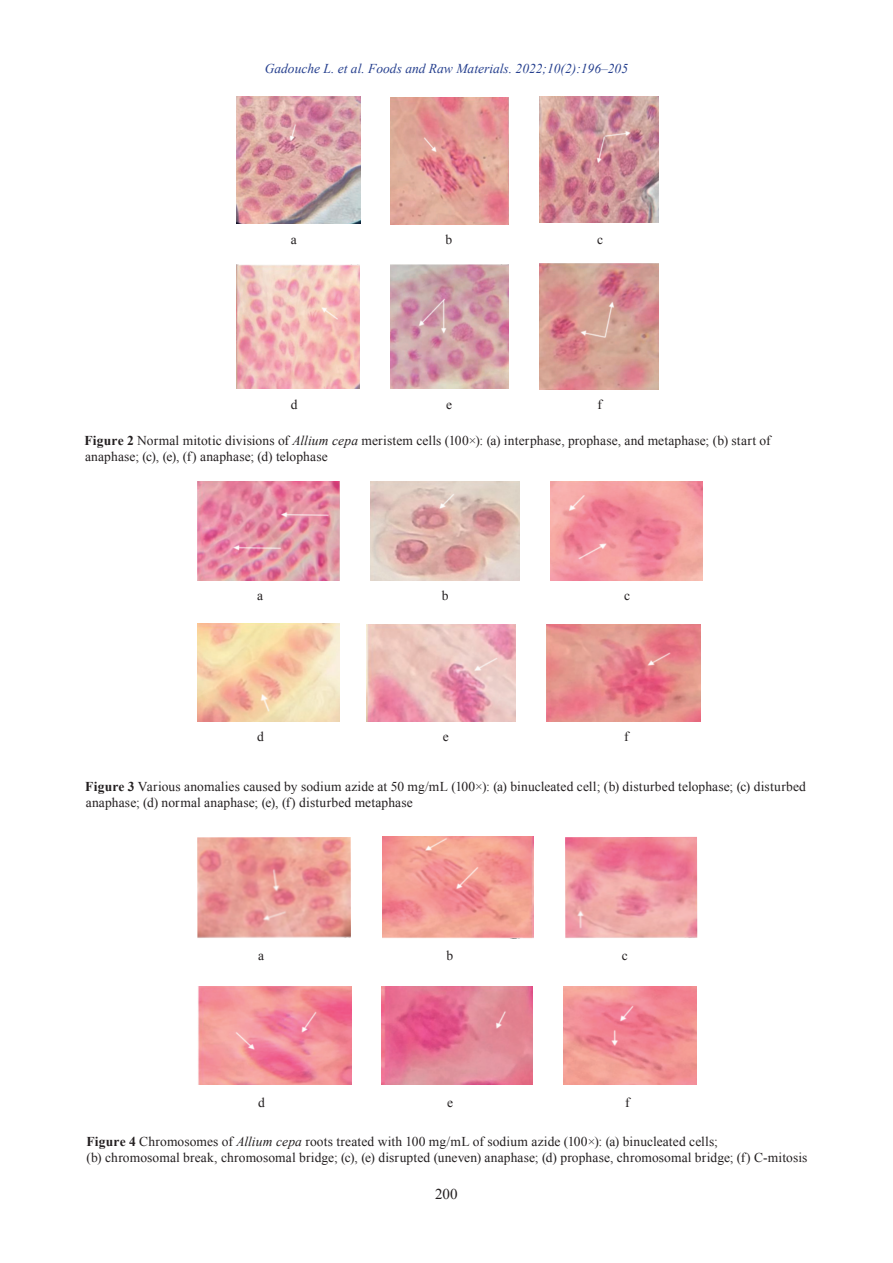
<style>
.page{position:relative;width:893px;height:1263px;background:#fff}
.page>*{position:absolute;margin:0;border:0;box-sizing:border-box;transform-origin:0 0}
.t1{font:15px "Times New Roman";color:#231f20}
.t2{font:13.5px/16.2px "Times New Roman";letter-spacing:.01em;color:#231f20}
.t3{font:italic 13.5px "Times New Roman";color:#253f8e}
.s1{font-weight:700}
.s2{font-style:italic}
</style>
<div class="page">
<img style="left:236px;top:97px;width:124px;height:127px">
<img style="left:390px;top:97px;width:119px;height:128px">
<img style="left:539px;top:97px;width:119px;height:125px">
<img style="left:539px;top:263px;width:119px;height:127px">
<img style="left:390px;top:264px;width:119px;height:124px">
<img style="left:236px;top:264px;width:124px;height:124px">
<img style="left:197px;top:481px;width:143px;height:99px">
<img style="left:371px;top:481px;width:148px;height:99px">
<img style="left:550px;top:481px;width:153px;height:99px">
<img style="left:197px;top:624px;width:143px;height:97px">
<img style="left:367px;top:624px;width:148px;height:98px">
<img style="left:547px;top:624px;width:154px;height:98px">
<img style="left:563px;top:986px;width:133px;height:99px">
<img style="left:382px;top:986px;width:151px;height:99px">
<img style="left:198px;top:986px;width:153px;height:99px">
<img style="left:565px;top:837px;width:132px;height:101px">
<img style="left:383px;top:837px;width:150px;height:101px">
<img style="left:197px;top:837px;width:154px;height:101px">
<p class="t3" style="left:265px;top:59px;width:365px">Gadouche L. et al. Foods and Raw Materials. 2022;10(2):196–205</p>
<p class="t2" style="left:291px;top:231px;width:7px">a</p>
<p class="t2" style="left:445px;top:231px;width:8px">b</p>
<p class="t2" style="left:597px;top:231px;width:7px">c</p>
<p class="t2" style="left:291px;top:396px;width:8px">d</p>
<p class="t2" style="left:446px;top:396px;width:7px">e</p>
<p class="t2" style="left:597px;top:396px;width:6px">f</p>
<p class="t2" style="left:84px;top:432px;width:688px"><span class="s1">Figure 2</span> Normal mitotic divisions of <span class="s2">Allium cepa</span> meristem cells (100×): (a) interphase, prophase, and metaphase; (b) start of anaphase; (c), (e), (f) anaphase; (d) telophase</p>
<p class="t2" style="left:257px;top:587px;width:7px">a</p>
<p class="t2" style="left:442px;top:587px;width:8px">b</p>
<p class="t2" style="left:624px;top:587px;width:7px">c</p>
<p class="t2" style="left:257px;top:728px;width:8px">d</p>
<p class="t2" style="left:443px;top:728px;width:7px">e</p>
<p class="t2" style="left:624px;top:728px;width:6px">f</p>
<p class="t2" style="left:85px;top:778px;width:722px"><span class="s1">Figure 3</span> Various anomalies caused by sodium azide at 50 mg/mL (100×): (a) binucleated cell; (b) disturbed telophase; (c) disturbed anaphase; (d) normal anaphase; (e), (f) disturbed metaphase</p>
<p class="t2" style="left:258px;top:947px;width:7px">a</p>
<p class="t2" style="left:446px;top:947px;width:8px">b</p>
<p class="t2" style="left:622px;top:947px;width:7px">c</p>
<p class="t2" style="left:258px;top:1094px;width:8px">d</p>
<p class="t2" style="left:447px;top:1094px;width:7px">e</p>
<p class="t2" style="left:625px;top:1094px;width:6px">f</p>
<p class="t2" style="left:86px;top:1133px;width:723px"><span class="s1">Figure 4</span> Chromosomes of <span class="s2">Allium cepa</span> roots treated with 100 mg/mL of sodium azide (100×): (a) binucleated cells;<br>(b) chromosomal break, chromosomal bridge; (c), (e) disrupted (uneven) anaphase; (d) prophase, chromosomal bridge; (f) C-mitosis</p>
<p class="t1" style="left:435px;top:1184px;width:24px">200</p>
</div>
